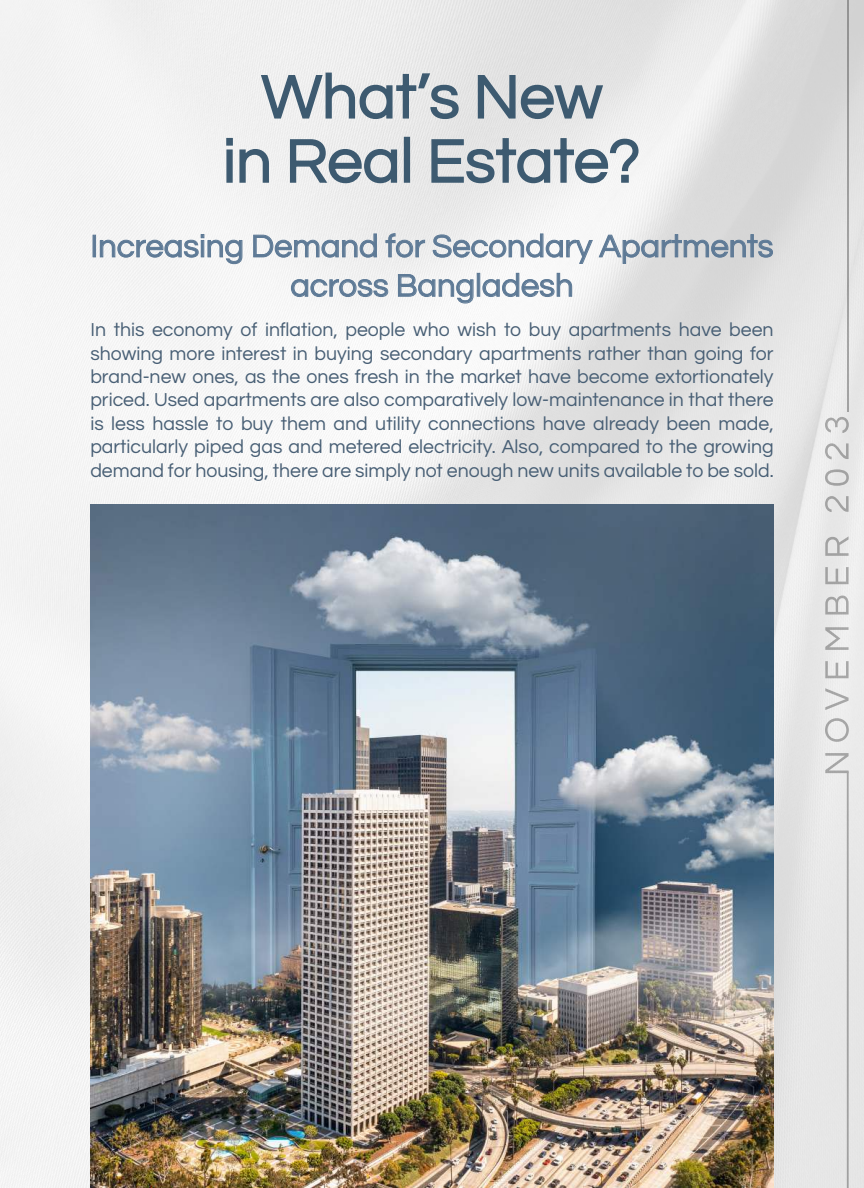
<style>
.page{position:relative;width:864px;height:1188px;background:#fff}
.page>*{position:absolute;margin:0;border:0;box-sizing:border-box;transform-origin:0 0}
.t1{font:63.45px/64.2px "Questrial";color:#3d5a70;text-align:center}
.t2{font:32.85px/39.5px "Questrial";color:#5e7a96;text-align:center}
.t3{font:19.5px/23.4px "Questrial";color:#485f75;text-align:justify}
</style>
<div class="page">
<img style="left:0;top:0;width:864px;height:1188px">
<svg style="left:825px;top:753px;width:24px;height:20px"></svg>
<svg style="left:825px;top:718px;width:24px;height:24px"></svg>
<svg style="left:825px;top:688px;width:24px;height:22px"></svg>
<svg style="left:825px;top:661px;width:24px;height:17px"></svg>
<svg style="left:825px;top:627px;width:24px;height:23px"></svg>
<svg style="left:825px;top:596px;width:24px;height:19px"></svg>
<svg style="left:825px;top:567px;width:24px;height:17px"></svg>
<svg style="left:825px;top:536px;width:24px;height:20px"></svg>
<svg style="left:825px;top:496px;width:24px;height:16px"></svg>
<svg style="left:825px;top:469px;width:24px;height:17px"></svg>
<svg style="left:825px;top:443px;width:24px;height:16px"></svg>
<svg style="left:825px;top:417px;width:24px;height:16px"></svg>
<hr style="left:847px;top:772px;width:2px;height:416px;background:#000">
<hr style="left:847px;top:0;width:2px;height:411px;background:#000">
<img style="left:90px;top:505px;width:684px;height:683px">
<svg style="left:260px;top:72px;width:199px;height:48px"></svg>
<svg style="left:477px;top:74px;width:127px;height:46px"></svg>
<svg style="left:225px;top:137px;width:45px;height:46px"></svg>
<svg style="left:289px;top:138px;width:109px;height:46px"></svg>
<div style="left:404px;top:137px;width:6px;height:46px;border:2px solid #3d5a70"></div>
<svg style="left:431px;top:137px;width:208px;height:47px"></svg>
<div style="left:93px;top:235px;width:3px;height:22px;border:1px solid #5e7a96"></div>
<svg style="left:100px;top:234px;width:142px;height:30px"></svg>
<svg style="left:253px;top:234px;width:124px;height:24px"></svg>
<svg style="left:386px;top:233px;width:39px;height:25px"></svg>
<svg style="left:433px;top:234px;width:160px;height:30px"></svg>
<svg style="left:599px;top:234px;width:174px;height:30px"></svg>
<svg style="left:291px;top:279px;width:97px;height:18px"></svg>
<svg style="left:398px;top:274px;width:75px;height:29px"></svg>
<div style="left:477px;top:273px;width:3px;height:23px;border:1px solid #5e7a96"></div>
<svg style="left:483px;top:273px;width:89px;height:24px"></svg>
<h1 class="t1" style="left:223px;top:70px;width:419px">What’s New<br>in Real Estate?</h1>
<h2 class="t2" style="left:90px;top:229px;width:685px">Increasing Demand for Secondary Apartments across Bangladesh</h2>
<p class="t3" style="left:90px;top:320px;width:685px">In this economy of inflation, people who wish to buy apartments have been showing more interest in buying secondary apartments rather than going for brand-new ones, as the ones fresh in the market have become extortionately priced. Used apartments are also comparatively low-maintenance in that there is less hassle to buy them and utility connections have already been made, particularly piped gas and metered electricity. Also, compared to the growing demand for housing, there are simply not enough new units available to be sold.</p>
</div>
